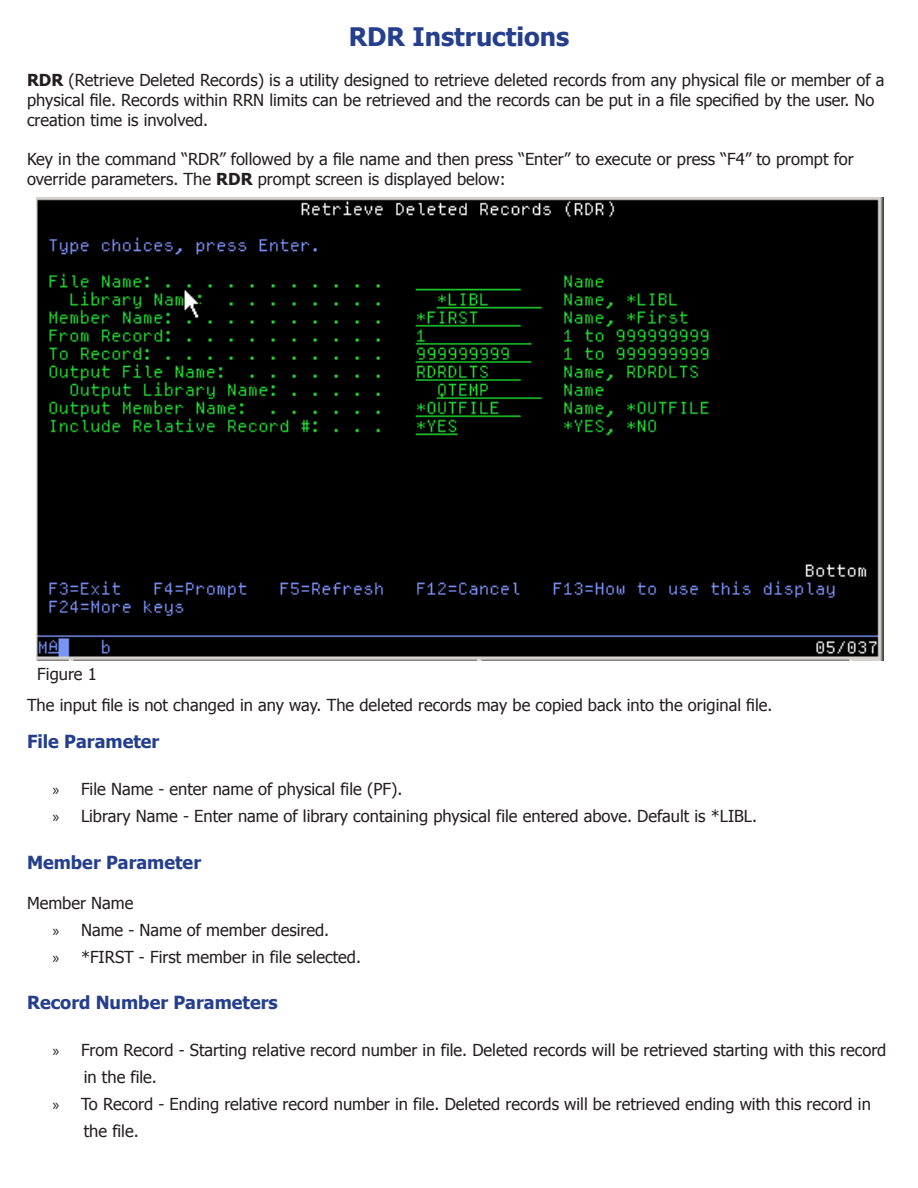
<style>
.page{position:relative;width:918px;height:1188px;background:#fff}
.page>*{position:absolute;margin:0;border:0;box-sizing:border-box;transform-origin:0 0}
.Heading{font:700 25.5px "Tahoma";color:#253f8e}
.main{font:700 18px "Tahoma";color:#253f8e}
.bullets{font:16.5px/19.8px "Tahoma";color:#231f20}
.t1{font:16.5px/27px "Myriad Pro";color:#231f20}
.s1{font-weight:700}
</style>
<div class="page">
<img style="left:36px;top:198px;width:848px;height:462px">
<p class="Heading" style="left:349px;top:19px;width:222px">RDR Instructions</p>
<p class="bullets" style="left:27px;top:69px;width:859px"><span class="s1">RDR</span> (Retrieve Deleted Records) is a utility designed to retrieve deleted records from any physical file or member of a physical file. Records within RRN limits can be retrieved and the records can be put in a file specified by the user. No creation time is involved.</p>
<p class="bullets" style="left:27px;top:149px;width:828px">Key in the command “RDR” followed by a file name and then press “Enter” to execute or press “F4” to prompt for override parameters. The <span class="s1">RDR</span> prompt screen is displayed below:</p>
<p class="bullets" style="left:37px;top:663px;width:61px">Figure 1</p>
<p class="bullets" style="left:27px;top:694px;width:747px">The input file is not changed in any way. The deleted records may be copied back into the original file.</p>
<p class="main" style="left:27px;top:729px;width:134px">File Parameter</p>
<p class="bullets" style="left:81px;top:779px;width:323px">File Name - enter name of physical file (PF).</p>
<p class="bullets" style="left:81px;top:806px;width:678px">Library Name - Enter name of library containing physical file entered above. Default is *LIBL.</p>
<p class="main" style="left:27px;top:850px;width:176px">Member Parameter</p>
<p class="bullets" style="left:27px;top:892px;width:108px">Member Name</p>
<p class="bullets" style="left:81px;top:919px;width:250px">Name - Name of member desired.</p>
<p class="bullets" style="left:81px;top:946px;width:282px">*FIRST - First member in file selected.</p>
<p class="main" style="left:27px;top:990px;width:252px">Record Number Parameters</p>
<p class="bullets" style="left:81px;top:1036px;width:807px;line-height:27px">From Record - Starting relative record number in file. Deleted records will be retrieved starting with this record in the file.</p>
<p class="bullets" style="left:81px;top:1090px;width:791px;line-height:27px">To Record - Ending relative record number in file. Deleted records will be retrieved ending with this record in the file.</p>
<p class="t1" style="left:52px;top:777px;width:8px">» »</p>
<p class="t1" style="left:52px;top:917px;width:8px">» »</p>
<p class="t1" style="left:52px;top:1038px;width:8px">»</p>
<p class="t1" style="left:52px;top:1092px;width:8px">»</p>
</div>
